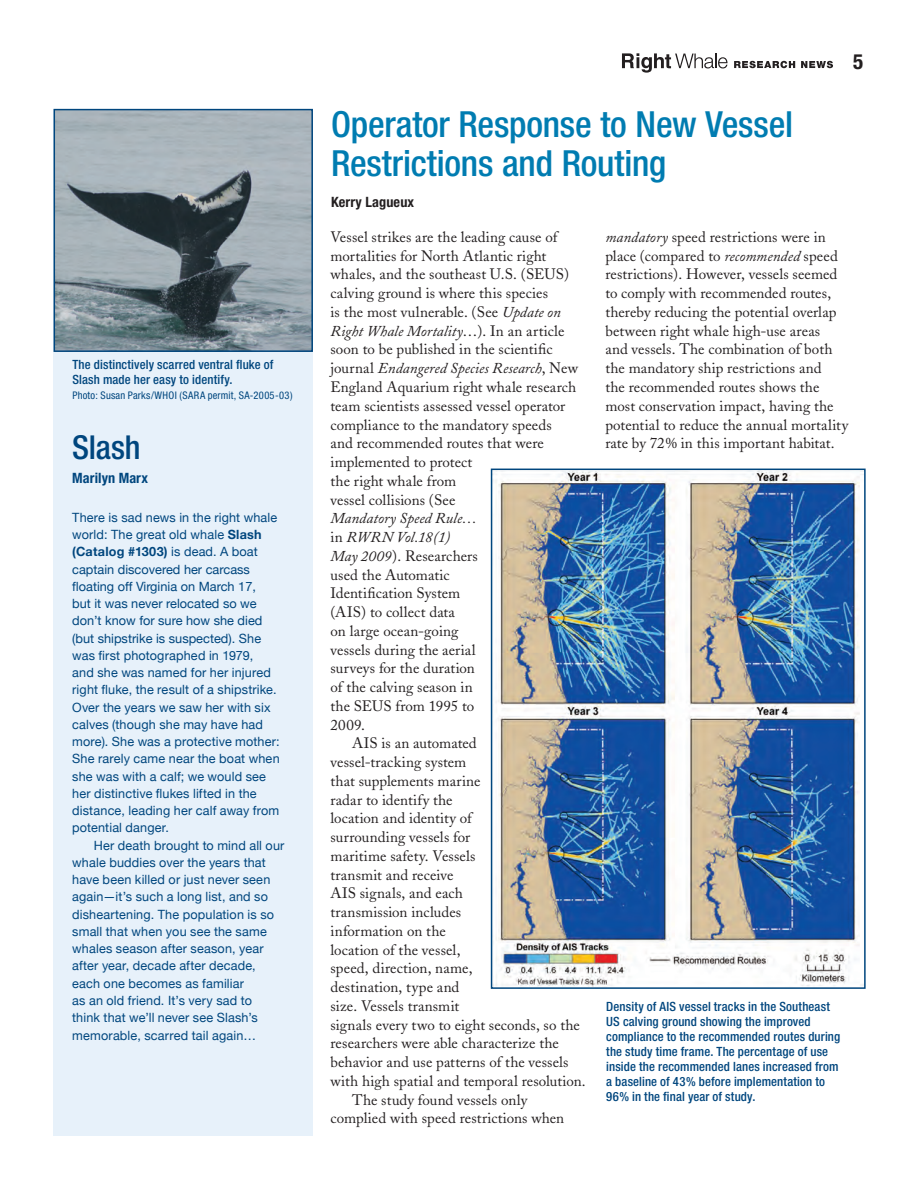
<style>
.page{position:relative;width:917px;height:1190px;background:#fff}
.page>*{position:absolute;margin:0;border:0;box-sizing:border-box;transform-origin:0 0}
.t1{font:500 condensed 36px/39px "Helvetica Neue";letter-spacing:-.005em;color:#007cb1}
.t2{font:500 condensed 33px "Helvetica Neue";letter-spacing:-.005em;color:#00467e}
.t3{font:700 condensed 21px "Helvetica Neue";color:#231f20}
.t4{font:15px/18.8px "Adobe Caslon";letter-spacing:.005em;color:#231f20}
.t5{font:700 condensed 14.25px "Helvetica Neue";letter-spacing:.01em;color:#231f20}
.t6{font:700 condensed 14.25px "Helvetica Neue";letter-spacing:.005em;color:#00467e}
.t7{font:12.75px/17.2px "Helvetica Neue";letter-spacing:.01em;color:#00467e}
.t8{font:500 condensed 12.75px/15px "Helvetica Neue";letter-spacing:.01em;color:#00467e}
.t9{font:condensed 10.5px "Helvetica Neue";letter-spacing:.02em;color:#00467e}
.s1{font-weight:700}
.s2{font-style:italic}
</style>
<div class="page">
<svg style="left:622px;top:53px;width:105px;height:20px"></svg>
<svg style="left:734px;top:61px;width:98px;height:7px"></svg>
<div style="left:53px;top:109px;width:260px;height:1026px;background:#e7f1fa"></div>
<img style="left:56px;top:112px;width:254px;height:237px">
<div style="left:53px;top:109px;width:260px;height:243px;border:2px solid #00467e"></div>
<img style="left:493px;top:471px;width:369px;height:515px">
<div style="left:490px;top:468px;width:375px;height:521px;border:2px solid #00467e"></div>
<p class="t8" style="left:72px;top:357px;width:202px">The distinctively scarred ventral fluke of<br>Slash made her easy to identify.</p>
<p class="t9" style="left:72px;top:390px;width:222px">Photo: Susan Parks/WHOI (SARA permit, SA-2005-03)</p>
<h2 class="t2" style="left:72px;top:427px;width:70px">Slash</h2>
<p class="t6" style="left:72px;top:469px;width:77px">Marilyn Marx</p>
<p class="t7" style="left:72px;top:508px;width:209px">There is sad news in the right whale world: The great old whale <span class="s1">Slash (Catalog #1303)</span> is dead. A boat captain discovered her carcass floating off Virginia on March 17,<br>but it was never relocated so we don’t know for sure how she died (but shipstrike is suspected). She was first photographed in 1979,<br>and she was named for her injured right fluke, the result of a shipstrike.<br>Over the years we saw her with six calves (though she may have had more). She was a protective mother:<br>She rarely came near the boat when she was with a calf; we would see her distinctive flukes lifted in the distance, leading her calf away from potential danger.</p>
<p class="t7" style="left:72px;top:836px;width:214px;text-indent:22px">Her death brought to mind all our whale buddies over the years that have been killed or just never seen again—it’s such a long list, and so disheartening. The population is so small that when you see the same whales season after season, year after year, decade after decade, each one becomes as familiar<br>as an old friend. It’s very sad to<br>think that we’ll never see Slash’s memorable, scarred tail again…</p>
<h1 class="t1" style="left:331px;top:104px;width:463px">Operator Response to New Vessel<br>Restrictions and Routing</h1>
<p class="t5" style="left:331px;top:193px;width:85px">Kerry Lagueux</p>
<h3 class="t3" style="left:852px;top:49px;width:12px">5</h3>
<p class="t4" style="left:330px;top:228px;width:249px">Vessel strikes are the leading cause of mortalities for North Atlantic right whales, and the southeast U.S. (SEUS) calving ground is where this species<br>is the most vulnerable. (See <span class="s2">Update on Right Whale Mortality</span>…). In an article soon to be published in the scientific journal <span class="s2">Endangered Species Research</span>, New England Aquarium right whale research team scientists assessed vessel operator compliance to the mandatory speeds<br>and recommended routes that were implemented to protect<br>the right whale from<br>vessel collisions (See</p>
<p class="t4" style="left:330px;top:509px;width:149px"><span class="s2">Mandatory Speed Rule… </span>in <span class="s2">RWRN Vol.18(1)<br>May 2009</span>). Researchers used the Automatic<br>Identification System (AIS) to collect data<br>on large ocean-going vessels during the aerial surveys for the duration of the calving season in the SEUS from 1995 to<br>2009.</p>
<p class="t4" style="left:352px;top:734px;width:126px">AIS is an automated</p>
<p class="t4" style="left:330px;top:753px;width:137px">vessel-tracking system</p>
<p class="t4" style="left:330px;top:771px;width:151px">that supplements marine</p>
<p class="t4" style="left:330px;top:790px;width:124px">radar to identify the</p>
<p class="t4" style="left:330px;top:809px;width:143px">location and identity of</p>
<p class="t4" style="left:330px;top:828px;width:141px">surrounding vessels for</p>
<p class="t4" style="left:330px;top:846px;width:146px">maritime safety. Vessels</p>
<p class="t4" style="left:330px;top:865px;width:124px">transmit and receive</p>
<p class="t4" style="left:330px;top:884px;width:134px">AIS signals, and each</p>
<p class="t4" style="left:330px;top:903px;width:132px">transmission includes</p>
<p class="t4" style="left:330px;top:921px;width:117px">information on the</p>
<p class="t4" style="left:330px;top:940px;width:131px">location of the vessel,</p>
<p class="t4" style="left:330px;top:959px;width:143px">speed, direction, name,</p>
<p class="t4" style="left:330px;top:978px;width:130px">destination, type and</p>
<p class="t4" style="left:330px;top:996px;width:130px">size. Vessels transmit</p>
<p class="t4" style="left:330px;top:1015px;width:251px">signals every two to eight seconds, so the</p>
<p class="t4" style="left:330px;top:1034px;width:230px">researchers were able characterize the</p>
<p class="t4" style="left:330px;top:1053px;width:239px">behavior and use patterns of the vessels</p>
<p class="t4" style="left:330px;top:1071px;width:257px">with high spatial and temporal resolution.</p>
<p class="t4" style="left:352px;top:1090px;width:177px">The study found vessels only</p>
<p class="t4" style="left:330px;top:1109px;width:235px">complied with speed restrictions when</p>
<p class="t4" style="left:605px;top:228px;width:244px"><span class="s2">mandatory</span> speed restrictions were in place (compared to <span class="s2">recommended</span> speed restrictions). However, vessels seemed to comply with recommended routes, thereby reducing the potential overlap between right whale high-use areas<br>and vessels. The combination of both the mandatory ship restrictions and<br>the recommended routes shows the most conservation impact, having the potential to reduce the annual mortality rate by 72% in this important habitat.</p>
<p class="t8" style="left:606px;top:999px;width:235px">Density of AIS vessel tracks in the Southeast US calving ground showing the improved compliance to the recommended routes during the study time frame. The percentage of use inside the recommended lanes increased from a baseline of 43% before implementation to 96% in the final year of study.</p>
</div>
